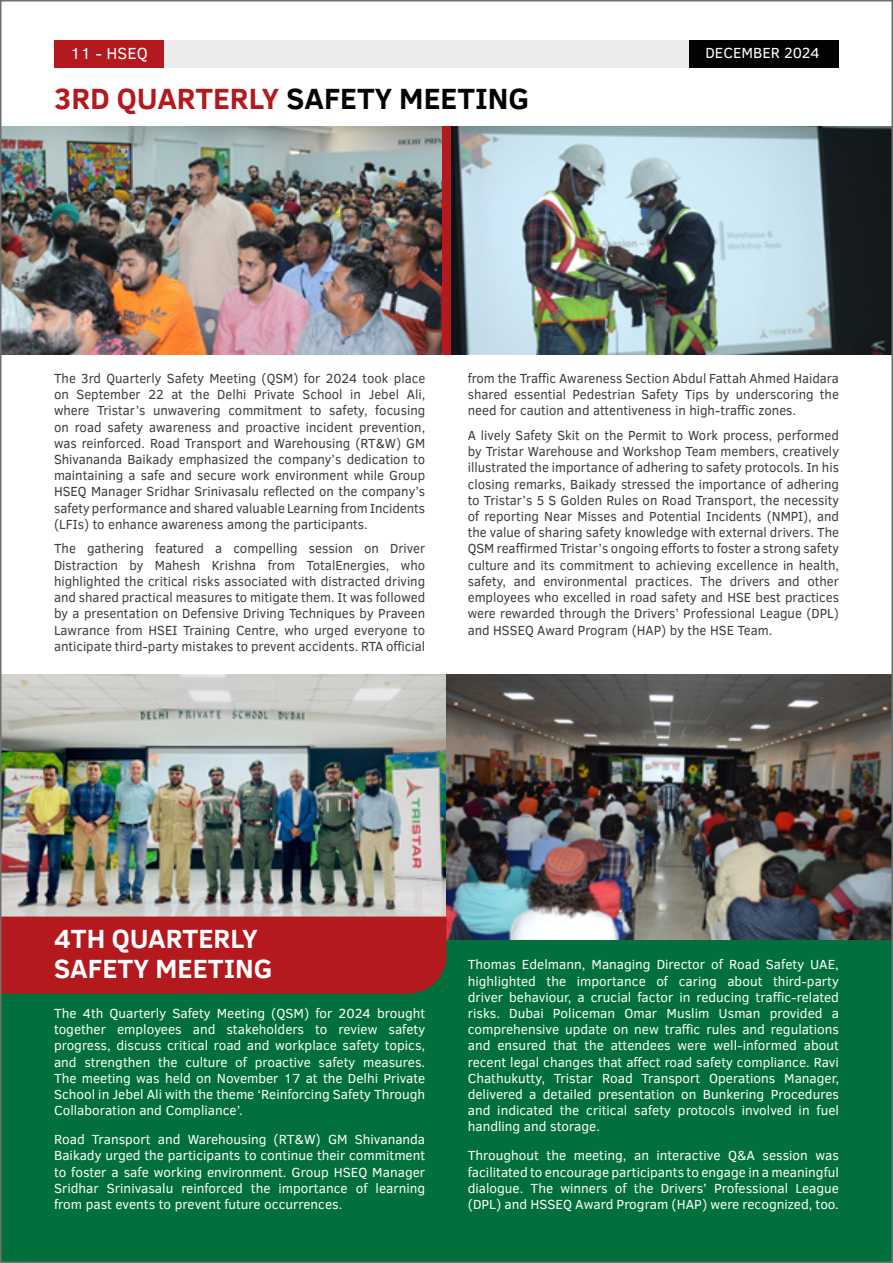
<style>
.page{position:relative;width:893px;height:1263px;background:#fff}
.page>*{position:absolute;margin:0;border:0;box-sizing:border-box;transform-origin:0 0}
.t1{font:700 30px "Clear Sans";color:#020203}
.t2{font:700 27px/30px "Clear Sans";color:#fff}
.t3{font:16.5px "Clear Sans";color:#fff}
.t4{font:15px "Clear Sans";color:#fff}
.t5{font:13.5px/16.2px "Clear Sans";color:#3c3c3b;text-align:justify}
.t6{font:13.5px/16.2px "Clear Sans";color:#fff;text-align:justify}
.s1{color:#b4191d}
</style>
<div class="page">
<img style="left:3px;top:127px;width:439px;height:228px">
<img style="left:451px;top:127px;width:439px;height:228px">
<div style="left:0;top:674px;width:893px;height:589px;background:#01703d"></div>
<img style="left:3px;top:674px;width:443px;height:242px">
<img style="left:446px;top:674px;width:444px;height:266px">
<div style="left:442px;top:127px;width:9px;height:228px;background:#b4191d"></div>
<div style="left:156px;top:40px;width:557px;height:28px;background:#edeced"></div>
<div style="left:54px;top:40px;width:110px;height:28px;background:#b4191d"></div>
<div style="left:690px;top:40px;width:149px;height:28px;background:#020203"></div>
<div style="left:3px;top:916px;width:443px;height:78px;background:#b4191d"></div>
<p class="t3" style="left:71px;top:42px;width:79px">11 - HSEQ</p>
<p class="t4" style="left:705px;top:43px;width:116px">DECEMBER 2024</p>
<h1 class="t1" style="left:54px;top:77px;width:477px"><span class="s1">3RD QUARTERLY</span> SAFETY MEETING</h1>
<p class="t5" style="left:54px;top:370px;width:373px">The 3rd Quarterly Safety Meeting (QSM) for 2024 took place on September 22 at the Delhi Private School in Jebel Ali, where Tristar’s unwavering commitment to safety, focusing on road safety awareness and proactive incident prevention, was reinforced. Road Transport and Warehousing (RT&amp;W) GM Shivananda Baikady emphasized the company’s dedication to maintaining a safe and secure work environment while Group HSEQ Manager Sridhar Srinivasalu reflected on the company’s safety performance and shared valuable Learning from Incidents (LFIs) to enhance awareness among the participants.</p>
<p class="t5" style="left:54px;top:541px;width:373px">The gathering featured a compelling session on Driver Distraction by Mahesh Krishna from TotalEnergies, who highlighted the critical risks associated with distracted driving and shared practical measures to mitigate them. It was followed by a presentation on Defensive Driving Techniques by Praveen Lawrance from HSEI Training Centre, who urged everyone to anticipate third-party mistakes to prevent accidents. RTA official</p>
<p class="t5" style="left:468px;top:370px;width:373px">from the Traffic Awareness Section Abdul Fattah Ahmed Haidara shared essential Pedestrian Safety Tips by underscoring the need for caution and attentiveness in high-traffic zones.</p>
<p class="t5" style="left:468px;top:427px;width:373px">A lively Safety Skit on the Permit to Work process, performed by Tristar Warehouse and Workshop Team members, creatively illustrated the importance of adhering to safety protocols. In his closing remarks, Baikady stressed the importance of adhering to Tristar’s 5 S Golden Rules on Road Transport, the necessity of reporting Near Misses and Potential Incidents (NMPI), and the value of sharing safety knowledge with external drivers. The QSM reaffirmed Tristar’s ongoing efforts to foster a strong safety culture and its commitment to achieving excellence in health, safety, and environmental practices. The drivers and other employees who excelled in road safety and HSE best practices were rewarded through the Drivers’ Professional League (DPL) and HSSEQ Award Program (HAP) by the HSE Team.</p>
<h2 class="t2" style="left:54px;top:923px;width:220px">4TH QUARTERLY<br>SAFETY MEETING</h2>
<p class="t6" style="left:54px;top:1005px;width:373px">The 4th Quarterly Safety Meeting (QSM) for 2024 brought together employees and stakeholders to review safety progress, discuss critical road and workplace safety topics, and strengthen the culture of proactive safety measures.<br>The meeting was held on November 17 at the Delhi Private School in Jebel Ali with the theme ‘Reinforcing Safety Through Collaboration and Compliance’.</p>
<p class="t6" style="left:54px;top:1131px;width:373px">Road Transport and Warehousing (RT&amp;W) GM Shivananda Baikady urged the participants to continue their commitment to foster a safe working environment. Group HSEQ Manager Sridhar Srinivasalu reinforced the importance of learning from past events to prevent future occurrences.</p>
<p class="t6" style="left:468px;top:956px;width:373px">Thomas Edelmann, Managing Director of Road Safety UAE, highlighted the importance of caring about third-party driver behaviour, a crucial factor in reducing traffic-related risks. Dubai Policeman Omar Muslim Usman provided a comprehensive update on new traffic rules and regulations and ensured that the attendees were well-informed about recent legal changes that affect road safety compliance. Ravi Chathukutty, Tristar Road Transport Operations Manager, delivered a detailed presentation on Bunkering Procedures and indicated the critical safety protocols involved in fuel handling and storage.</p>
<p class="t6" style="left:468px;top:1147px;width:373px">Throughout the meeting, an interactive Q&amp;A session was facilitated to encourage participants to engage in a meaningful dialogue. The winners of the Drivers’ Professional League (DPL) and HSSEQ Award Program (HAP) were recognized, too.</p>
</div>
